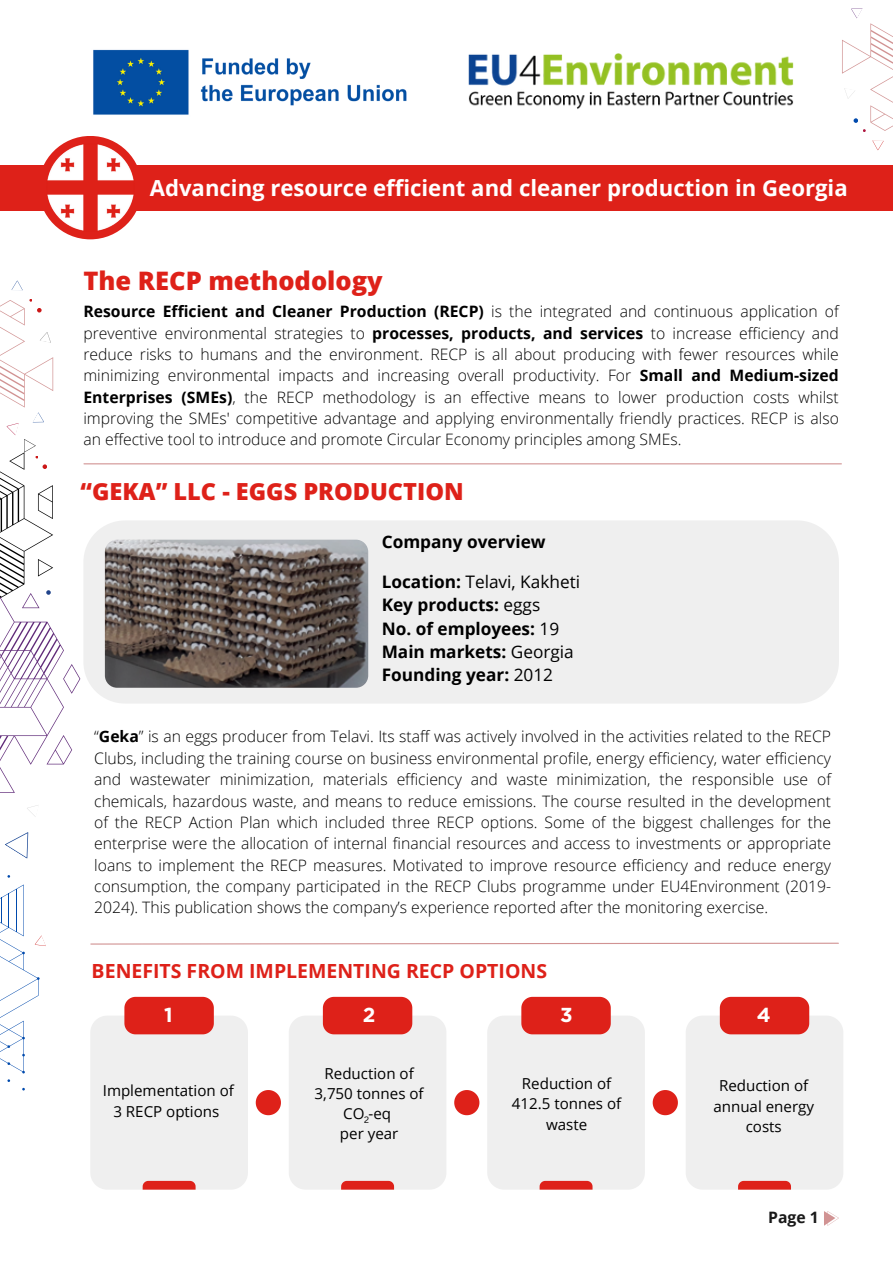
<style>
.page{position:relative;width:893px;height:1264px;background:#fff}
.page>*{position:absolute;margin:0;border:0;box-sizing:border-box;transform-origin:0 0}
.t1{font:800 25.5px "Open Sans";color:#de2119}
.t2{font:800 23.55px "Open Sans";color:#de2119}
.t3{font:700 22.2px "Open Sans";color:#fff}
.t4{font:700 20.25px "Gotham";color:#fff}
.t5{font:700 19.5px "Open Sans";color:#de2119}
.t6{font:700 17.25px "Open Sans";color:#000}
.t7{font:17.25px "Open Sans";color:#000}
.t8{font:300 15.75px/21.3px "Open Sans";color:#000;text-align:justify}
.t9{font:700 15.75px "Open Sans";color:#191919}
.t10{font:15.15px/20.2px "Open Sans";color:#000;text-align:center}
.t11{font:9px "Canva Sans";color:#000}
.s1{font-weight:700}
.s2{font-weight:400}
</style>
<div class="page">
<div style="left:0;top:165px;width:892px;height:45px;background:#de2119"></div>
<div style="left:39px;top:136px;width:103px;height:103px;background:#de2119;border-radius:50%"></div>
<img style="left:46px;top:144px;width:88px;height:87px">
<img style="left:468px;top:54px;width:325px;height:55px">
<img style="left:93px;top:49px;width:314px;height:66px">
<svg style="left:5px;top:832px;width:24px;height:26px"></svg>
<svg style="left:27px;top:805px;width:11px;height:12px"></svg>
<svg style="left:0;top:884px;width:46px;height:189px"></svg>
<hr style="left:84px;top:463px;width:757px;height:1px;background:#d19393">
<svg style="left:842px;top:8px;width:50px;height:143px"></svg>
<svg style="left:824px;top:1211px;width:14px;height:14px"></svg>
<svg style="left:90px;top:942px;width:749px;height:3px"></svg>
<svg style="left:0;top:280px;width:80px;height:512px"></svg>
<svg style="left:289px;top:996px;width:157px;height:193px"></svg>
<svg style="left:487px;top:996px;width:157px;height:193px"></svg>
<svg style="left:686px;top:996px;width:157px;height:193px"></svg>
<svg style="left:90px;top:996px;width:158px;height:193px"></svg>
<svg style="left:454px;top:1090px;width:25px;height:25px"></svg>
<svg style="left:256px;top:1090px;width:25px;height:25px"></svg>
<svg style="left:652px;top:1090px;width:25px;height:25px"></svg>
<div style="left:84px;top:521px;width:754px;height:182px;background:#efefef"></div>
<img style="left:105px;top:539px;width:263px;height:148px;border-radius:12px">
<p class="t3" style="left:150px;top:172px;width:699px">Advancing resource efficient and cleaner production in Georgia</p>
<p class="t1" style="left:83px;top:262px;width:301px">The RECP methodology</p>
<p class="t8" style="left:83px;top:300px;width:757px"><span class="s1">Resource Efficient and Cleaner Production (RECP)</span> is the integrated and continuous application of preventive environmental strategies to <span class="s1">processes, products, and services</span> to increase efficiency and reduce risks to humans and the environment. RECP is all about producing with fewer resources while minimizing environmental impacts and increasing overall productivity. For <span class="s1">Small and Medium-sized Enterprises (SMEs)</span>, the RECP methodology is an effective means to lower production costs whilst improving the SMEs' competitive advantage and applying environmentally friendly practices. RECP is also an effective tool to introduce and promote Circular Economy principles among SMEs.</p>
<p class="t2" style="left:80px;top:475px;width:385px">“GEKA” LLC - EGGS PRODUCTION</p>
<p class="t6" style="left:381px;top:529px;width:165px">Company overview</p>
<p class="t7" style="left:381px;top:569px;width:200px"><span class="s1">Location:</span> Telavi, Kakheti</p>
<p class="t6" style="left:381px;top:593px;width:160px">Key products: <span class="s2">eggs</span></p>
<p class="t6" style="left:381px;top:616px;width:179px">No. of employees: <span class="s2">19</span></p>
<p class="t6" style="left:381px;top:639px;width:194px">Main markets: <span class="s2">Georgia</span></p>
<p class="t6" style="left:381px;top:663px;width:173px">Founding year: <span class="s2">2012</span></p>
<p class="t8" style="left:94px;top:725px;width:738px">“<span class="s1">Geka</span>” is an eggs producer from Telavi. Its staff was actively involved in the activities related to the RECP Clubs, including the training course on business environmental profile, energy efficiency, water efficiency and wastewater minimization, materials efficiency and waste minimization, the responsible use of chemicals, hazardous waste, and means to reduce emissions. The course resulted in the development of the RECP Action Plan which included three RECP options. Some of the biggest challenges for the enterprise were the allocation of internal financial resources and access to investments or appropriate loans to implement the RECP measures. Motivated to improve resource efficiency and reduce energy consumption, the company participated in the RECP Clubs programme under EU4Environment (2019- 2024). This publication shows the company’s experience reported after the monitoring exercise.</p>
<p class="t5" style="left:92px;top:957px;width:457px">BENEFITS FROM IMPLEMENTING RECP OPTIONS</p>
<p class="t4" style="left:164px;top:1002px;width:10px">1</p>
<p class="t4" style="left:363px;top:1002px;width:14px">2</p>
<p class="t4" style="left:560px;top:1002px;width:14px">3</p>
<p class="t4" style="left:756px;top:1002px;width:15px">4</p>
<p class="t10" style="left:103px;top:1080px;width:133px">Implementation of<br>3 RECP options</p>
<p class="t10" style="left:314px;top:1062px;width:111px">Reduction of<br>3,750 tonnes of<br>CO -eq</p>
<p class="t10" style="left:340px;top:1123px;width:60px">per year</p>
<p class="t11" style="left:364px;top:1112px;width:6px">2</p>
<p class="t10" style="left:512px;top:1073px;width:111px">Reduction of<br>412.5 tonnes of waste</p>
<p class="t10" style="left:713px;top:1075px;width:102px">Reduction of annual energy costs</p>
<p class="t9" style="left:768px;top:1206px;width:52px">Page 1</p>
</div>
